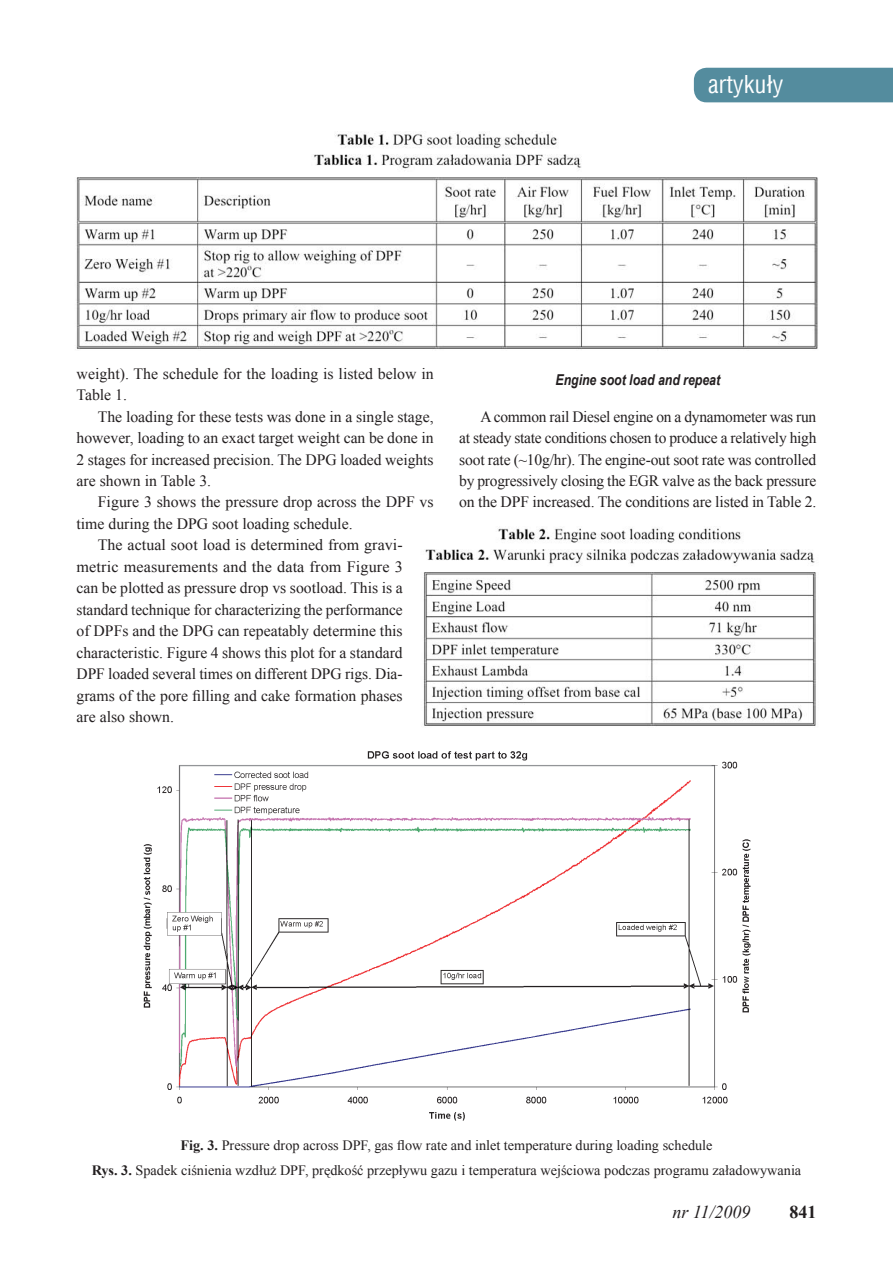
<style>
.page{position:relative;width:893px;height:1263px;background:#fff}
.page>*{position:absolute;margin:0;border:0;box-sizing:border-box;transform-origin:0 0}
.t1{font:24px "Switzerland Condensed";color:#fff}
.t2{font:italic 18px "Times New Roman";color:#231f20}
.t3{font:700 18px "Times New Roman";color:#231f20}
.t4{font:15.75px/21.5px "Times New Roman";color:#231f20;text-align:justify}
.t5{font:italic 700 15px "Arial Narrow";color:#231f20}
.t6{font:14.25px/25.7px "Times New Roman";color:#231f20;text-align:center}
.s1{font-weight:700}
</style>
<div class="page">
<div style="left:694px;top:68px;width:199px;height:34px;background:#548c9e"></div>
<img style="left:76px;top:132px;width:742px;height:217px">
<img style="left:143px;top:751px;width:608px;height:370px">
<img style="left:423px;top:528px;width:393px;height:198px">
<h1 class="t1" style="left:708px;top:70px;width:77px">artykuły</h1>
<p class="t4" style="left:77px;top:362px;width:359px">weight). The schedule for the loading is listed below in<br>Table 1.</p>
<p class="t4" style="left:77px;top:405px;width:359px;text-indent:21px">The loading for these tests was done in a single stage, however, loading to an exact target weight can be done in 2 stages for increased precision. The DPG loaded weights are shown in Table 3.</p>
<p class="t4" style="left:98px;top:491px;width:337px">Figure 3 shows the pressure drop across the DPF vs</p>
<p class="t4" style="left:77px;top:513px;width:278px">time during the DPG soot loading schedule.</p>
<p class="t4" style="left:98px;top:534px;width:306px">The actual soot load is determined from gravi-</p>
<p class="t4" style="left:77px;top:555px;width:328px">metric measurements and the data from Figure 3</p>
<p class="t4" style="left:77px;top:577px;width:328px">can be plotted as pressure drop vs sootload. This is a</p>
<p class="t4" style="left:77px;top:598px;width:328px">standard technique for characterizing the performance</p>
<p class="t4" style="left:77px;top:620px;width:328px">of DPFs and the DPG can repeatably determine this</p>
<p class="t4" style="left:77px;top:641px;width:328px">characteristic. Figure 4 shows this plot for a standard</p>
<p class="t4" style="left:77px;top:663px;width:328px">DPF loaded several times on different DPG rigs. Dia-</p>
<p class="t4" style="left:77px;top:684px;width:328px">grams of the pore filling and cake formation phases</p>
<p class="t4" style="left:77px;top:706px;width:99px">are also shown.</p>
<p class="t5" style="left:555px;top:368px;width:166px">Engine soot load and repeat</p>
<p class="t4" style="left:459px;top:405px;width:359px;text-indent:21px">A common rail Diesel engine on a dynamometer was run at steady state conditions chosen to produce a relatively high soot rate (~10g/hr). The engine-out soot rate was controlled by progressively closing the EGR valve as the back pressure on the DPF increased. The conditions are listed in Table 2.</p>
<p class="t6" style="left:92px;top:1132px;width:711px"><span class="s1">Fig. 3.</span> Pressure drop across DPF, gas flow rate and inlet temperature during loading schedule<br><span class="s1">Rys. 3.</span> Spadek ciśnienia wzdłuż DPF, prędkość przepływu gazu i temperatura wejściowa podczas programu załadowywania</p>
<p class="t2" style="left:672px;top:1200px;width:80px">nr 11/2009</p>
<p class="t3" style="left:789px;top:1199px;width:28px">841</p>
</div>
